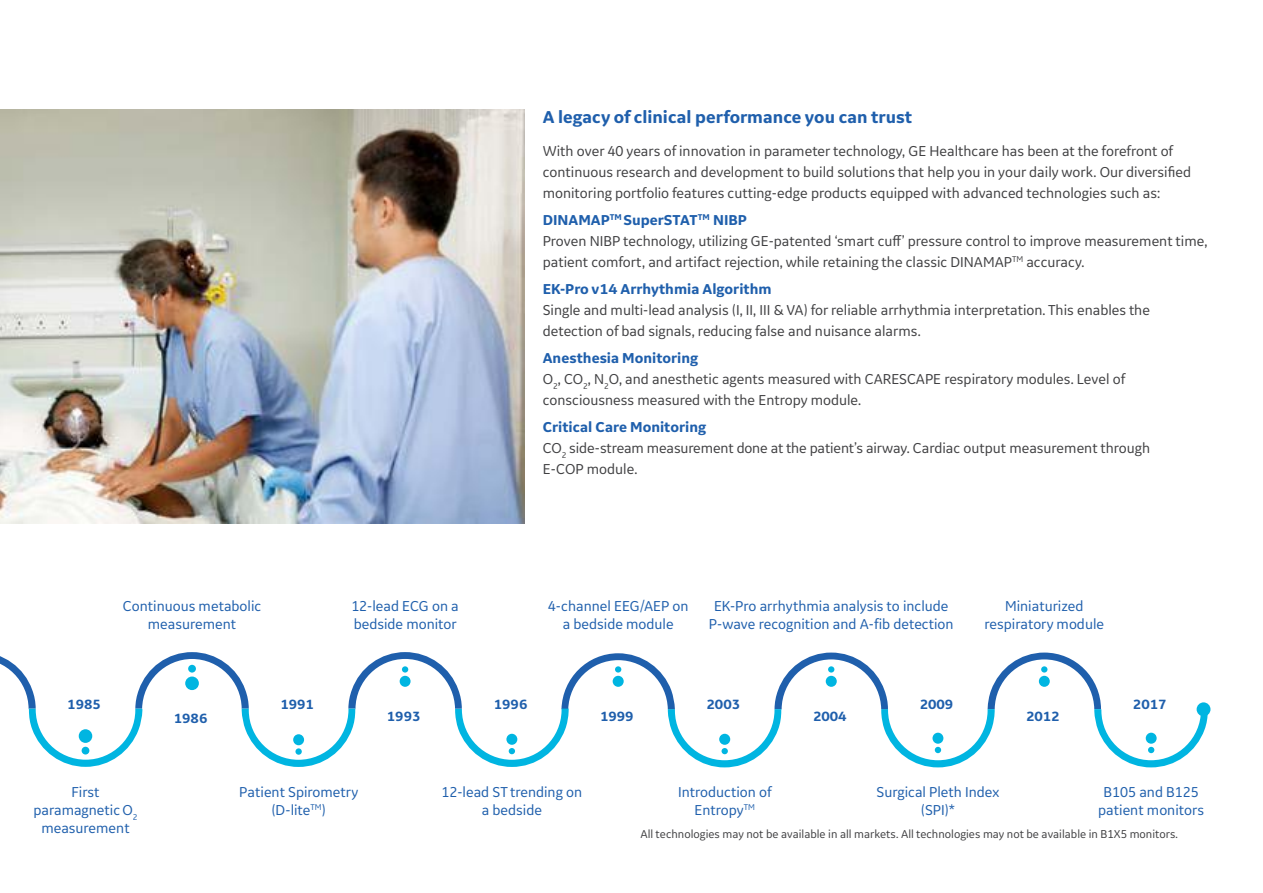
<style>
.page{position:relative;width:1263px;height:893px;background:#fff}
.page>*{position:absolute;margin:0;border:0;box-sizing:border-box;transform-origin:0 0}
.t1{font:700 18px "GE Inspira Sans";color:#1f5fac}
.t2{font:15px/21px "GE Inspira Sans";color:#404042}
.t3{font:15px/18px "GE Inspira Sans";color:#1f5fac;text-align:center}
.t4{font:700 15px "GE Inspira Sans";color:#1f5fac}
.t5{font:700 13.95px "GE Inspira Sans";color:#1f5fac}
.t6{font:12px "GE Inspira Sans";color:#404042}
.s1{font-weight:700;color:#1f5fac}
</style>
<div class="page">
<div style="left:1196px;top:702px;width:14px;height:14px;background:#00b5e1;border-radius:50%"></div>
<svg style="left:0;top:652px;width:1208px;height:115px"></svg>
<img style="left:0;top:109px;width:525px;height:414px">
<p class="t1" style="left:543px;top:106px;width:371px">A legacy of clinical performance you can trust</p>
<p class="t2" style="left:543px;top:140px;width:650px">With over 40 years of innovation in parameter technology, GE Healthcare has been at the forefront of continuous research and development to build solutions that help you in your daily work. Our diversified monitoring portfolio features cutting-edge products equipped with advanced technologies such as:</p>
<p class="t2" style="left:543px;top:209px;width:666px"><span class="s1">DINAMAP</span><sup>TM</sup> <span class="s1">SuperSTAT</span><sup>TM</sup> <span class="s1">NIBP<br></span>Proven NIBP technology, utilizing GE-patented ‘smart cuff’ pressure control to improve measurement time, patient comfort, and artifact rejection, while retaining the classic DINAMAP<sup>TM</sup> accuracy.</p>
<p class="t4" style="left:543px;top:280px;width:230px">EK-Pro v14 Arrhythmia Algorithm</p>
<p class="t2" style="left:543px;top:299px;width:609px">Single and multi-lead analysis (I, II, III &amp; VA) for reliable arrhythmia interpretation. This enables the detection of bad signals, reducing false and nuisance alarms.</p>
<p class="t2" style="left:543px;top:347px;width:584px"><span class="s1">Anesthesia Monitoring<br></span>O<sub>2</sub>, CO<sub>2</sub>, N<sub>2</sub>O, and anesthetic agents measured with CARESCAPE respiratory modules. Level of consciousness measured with the Entropy module.</p>
<p class="t2" style="left:543px;top:416px;width:609px"><span class="s1">Critical Care Monitoring<br></span>CO<sub>2</sub> side-stream measurement done at the patient’s airway. Cardiac output measurement through<br>E-COP module.</p>
<p class="t3" style="left:123px;top:596px;width:140px">Continuous metabolic measurement</p>
<p class="t3" style="left:351px;top:596px;width:109px;text-align:left">12-lead ECG on a bedside monitor</p>
<p class="t3" style="left:548px;top:596px;width:142px">4-channel EEG/AEP on a bedside module</p>
<p class="t3" style="left:709px;top:596px;width:246px">EK-Pro arrhythmia analysis to include<br>P-wave recognition and A-fib detection</p>
<p class="t3" style="left:984px;top:596px;width:121px">Miniaturized respiratory module</p>
<p class="t5" style="left:67px;top:696px;width:35px">1985</p>
<p class="t5" style="left:174px;top:709px;width:35px">1986</p>
<p class="t5" style="left:280px;top:696px;width:35px">1991</p>
<p class="t5" style="left:387px;top:707px;width:35px">1993</p>
<p class="t5" style="left:494px;top:696px;width:35px">1996</p>
<p class="t5" style="left:920px;top:696px;width:35px">2009</p>
<p class="t5" style="left:1133px;top:696px;width:35px">2017</p>
<p class="t5" style="left:706px;top:696px;width:35px">2003</p>
<p class="t5" style="left:600px;top:707px;width:35px">1999</p>
<p class="t5" style="left:813px;top:707px;width:35px">2004</p>
<p class="t5" style="left:1026px;top:707px;width:35px">2012</p>
<p class="t3" style="left:33px;top:783px;width:106px">First paramagnetic O<sub>2 </sub>measurement</p>
<p class="t3" style="left:239px;top:783px;width:120px">Patient Spirometry (D-lite<sup>TM</sup>)</p>
<p class="t3" style="left:442px;top:783px;width:142px">12-lead ST trending on a bedside</p>
<p class="t3" style="left:678px;top:783px;width:95px">Introduction of<br>Entropy<sup>TM</sup></p>
<p class="t3" style="left:876px;top:783px;width:124px">Surgical Pleth Index (SPI)*</p>
<p class="t3" style="left:1098px;top:783px;width:107px">B105 and B125 patient monitors</p>
<p class="t6" style="left:640px;top:827px;width:539px">All technologies may not be available in all markets. All technologies may not be available in B1X5 monitors.</p>
</div>
